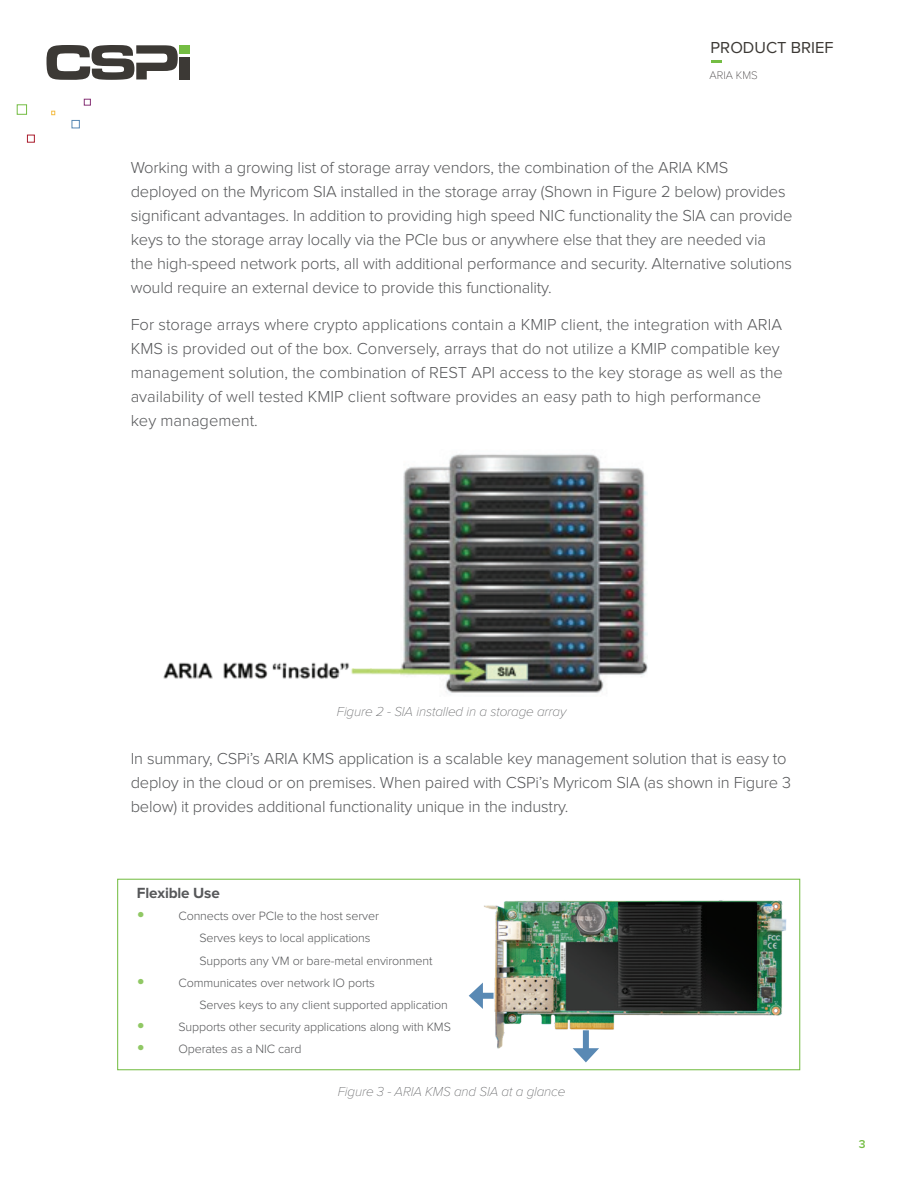
<style>
.page{position:relative;width:918px;height:1188px;background:#fff}
.page>*{position:absolute;margin:0;border:0;box-sizing:border-box;transform-origin:0 0}
.t1{font:300 16.5px/24px "Proxima Nova";letter-spacing:-.01em;color:#57585a}
.t2{font:16.5px "Proxima Nova";color:#3c3935}
.t3{font:700 15.3px "Proxima Nova";letter-spacing:-.01em;color:#57585a}
.t4{font:italic 100 13.5px "Proxima Nova";letter-spacing:-.01em;color:#57585a}
.t5{font:300 12.45px/22.2px "Proxima Nova";letter-spacing:-.01em;color:#57585a}
.t6{font:600 11.85px "Proxima Nova";color:#74bd43}
.t7{font:100 11.4px "Proxima Nova T";color:#231f20}
.s1{font-weight:700;font-size:22.5px;color:#90c864}
</style>
<div class="page">
<svg style="left:47px;top:45px;width:131px;height:35px"></svg>
<div style="left:180px;top:57px;width:10px;height:22px;background:#3c3935"></div>
<div style="left:180px;top:45px;width:10px;height:8px;background:#74bd43"></div>
<div style="left:84px;top:99px;width:7px;height:6px;border:1px solid #863276"></div>
<div style="left:72px;top:120px;width:8px;height:8px;border:1px solid #5989b4"></div>
<svg style="left:51px;top:111px;width:4px;height:4px"></svg>
<div style="left:27px;top:135px;width:8px;height:8px;border:1px solid #aa1d2d"></div>
<div style="left:17px;top:104px;width:10px;height:11px;border:1px solid #74bd43"></div>
<svg style="left:711px;top:61px;width:10px;height:2px"></svg>
<img style="left:163px;top:454px;width:485px;height:239px">
<div style="left:117px;top:879px;width:683px;height:191px;border:1px solid #74bd43"></div>
<img style="left:483px;top:900px;width:304px;height:149px">
<div style="left:478px;top:993px;width:16px;height:6px;background:#5989b4"></div>
<svg style="left:469px;top:983px;width:14px;height:26px"></svg>
<div style="left:583px;top:1030px;width:6px;height:24px;background:#5989b4"></div>
<svg style="left:573px;top:1048px;width:26px;height:14px"></svg>
<p class="t2" style="left:711px;top:38px;width:125px">PRODUCT BRIEF</p>
<p class="t7" style="left:710px;top:67px;width:50px">ARIA KMS</p>
<p class="t1" style="left:131px;top:156px;width:663px">Working with a growing list of storage array vendors, the combination of the ARIA KMS deployed on the Myricom SIA installed in the storage array (Shown in Figure 2 below) provides significant advantages. In addition to providing high speed NIC functionality the SIA can provide keys to the storage array locally via the PCIe bus or anywhere else that they are needed via the high-speed network ports, all with additional performance and security. Alternative solutions would require an external device to provide this functionality.</p>
<p class="t1" style="left:131px;top:313px;width:654px">For storage arrays where crypto applications contain a KMIP client, the integration with ARIA KMS is provided out of the box. Conversely, arrays that do not utilize a KMIP compatible key management solution, the combination of REST API access to the key storage as well as the availability of well tested KMIP client software provides an easy path to high performance key management.</p>
<p class="t4" style="left:337px;top:702px;width:231px">Figure 2 - SIA installed in a storage array</p>
<p class="t1" style="left:131px;top:747px;width:662px">In summary, CSPi’s ARIA KMS application is a scalable key management solution that is easy to deploy in the cloud or on premises. When paired with CSPi’s Myricom SIA (as shown in Figure 3 below) it provides additional functionality unique in the industry.</p>
<p class="t3" style="left:137px;top:884px;width:84px">Flexible Use</p>
<p class="t5" style="left:199px;top:905px;width:235px;text-indent:-62px"><span class="s1">•</span> Connects over PCIe to the host server<br>Serves keys to local applications<br>Supports any VM or bare-metal environment</p>
<p class="t5" style="left:199px;top:972px;width:250px;text-indent:-62px"><span class="s1">•</span> Communicates over network IO ports<br>Serves keys to any client supported application</p>
<p class="t5" style="left:137px;top:1016px;width:316px"><span class="s1">•</span> Supports other security applications along with KMS</p>
<p class="t5" style="left:137px;top:1038px;width:166px"><span class="s1">•</span> Operates as a NIC card</p>
<p class="t4" style="left:338px;top:1081px;width:229px">Figure 3 - ARIA KMS and SIA at a glance</p>
<p class="t6" style="left:859px;top:1137px;width:8px">3</p>
</div>
